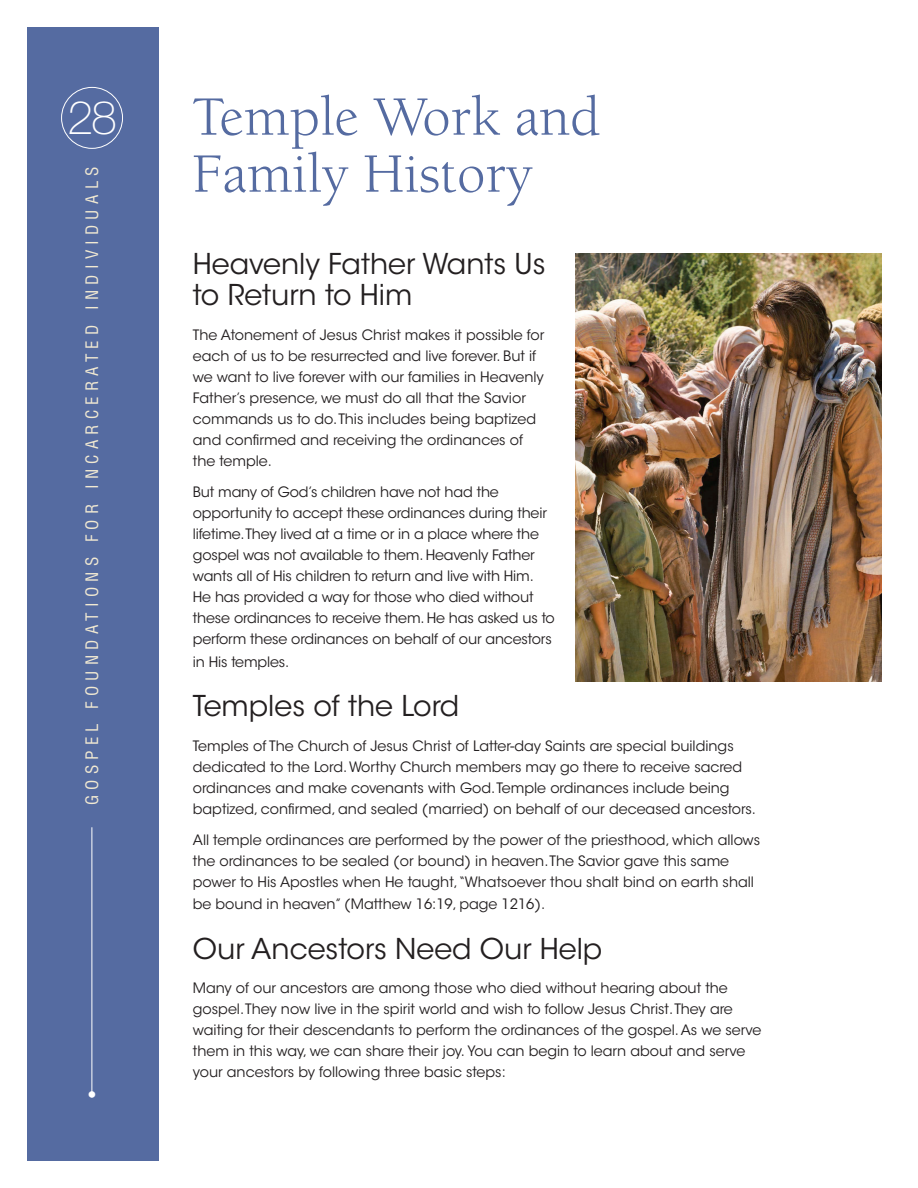
<style>
.page{position:relative;width:918px;height:1188px;background:#fff}
.page>*{position:absolute;margin:0;border:0;box-sizing:border-box;transform-origin:0 0}
.t1{font:57px/57px "Berkeley O Slds Lat";color:#556ba1}
.t2{font:100 46.5px "Helveticalds Lat";color:#fff}
.t3{font:28.5px/31.5px "Avant Gardelds Lat";color:#231f20}
.t4{font:300 18.15px "Helveticalds Lat";color:#fff}
.t5{font:condensed 16.8px "Helveticalds Lat";letter-spacing:.31em;color:#f1e9d2}
.t6{font:14.25px/21px "Avant Gardelds Lat";color:#231f20}
</style>
<div class="page">
<div style="left:27px;top:27px;width:131px;height:1134px;background:#556ba1"></div>
<div style="left:61px;top:87px;width:62px;height:62px;border:1px solid #fff;border-radius:50%"></div>
<hr style="left:92px;top:827px;width:1px;height:270px;background:#fff">
<img style="left:576px;top:254px;width:306px;height:427px">
<h2 class="t2" style="left:68px;top:81px;width:51px">28</h2>
<p class="t5" style="left:78px;top:805px;width:640px;rotate:-90deg">GOSPEL FOUNDATIONS FOR INCARCERATED INDIVIDUALS</p>
<p class="t4" style="left:87px;top:1080px;width:11px">•</p>
<h1 class="t1" style="left:192px;top:88px;width:410px">Temple Work and<br>Family History</h1>
<h3 class="t3" style="left:193px;top:247px;width:354px">Heavenly Father Wants Us to Return to Him</h3>
<p class="t6" style="left:193px;top:324px;width:353px">The Atonement of Jesus Christ makes it possible for each of us to be resurrected and live forever. But if we want to live forever with our families in Heavenly Father’s presence, we must do all that the Savior commands us to do. This includes being baptized and confirmed and receiving the ordinances of the temple.</p>
<p class="t6" style="left:193px;top:481px;width:364px">But many of God’s children have not had the opportunity to accept these ordinances during their lifetime.They lived at a time or in a place where the gospel was not available to them. Heavenly Father wants all of His children to return and live with Him.<br>He has provided a way for those who died without these ordinances to receive them. He has asked us to perform these ordinances on behalf of our ancestors</p>
<p class="t6" style="left:193px;top:650px;width:98px">in His temples.</p>
<h3 class="t3" style="left:193px;top:689px;width:268px">Temples of the Lord</h3>
<p class="t6" style="left:193px;top:734px;width:565px">Temples of The Church of Jesus Christ of Latter-day Saints are special buildings dedicated to the Lord. Worthy Church members may go there to receive sacred ordinances and make covenants with God. Temple ordinances include being baptized, confirmed, and sealed (married) on behalf of our deceased ancestors.</p>
<p class="t6" style="left:193px;top:828px;width:569px">All temple ordinances are performed by the power of the priesthood, which allows the ordinances to be sealed (or bound) in heaven. The Savior gave this same power to His Apostles when He taught,“Whatsoever thou shalt bind on earth shall</p>
<p class="t6" style="left:193px;top:893px;width:354px">be bound in heaven” (Matthew 16:19, page 1216).</p>
<h3 class="t3" style="left:193px;top:932px;width:411px">Our Ancestors Need Our Help</h3>
<p class="t6" style="left:193px;top:977px;width:570px">Many of our ancestors are among those who died without hearing about the gospel. They now live in the spirit world and wish to follow Jesus Christ. They are waiting for their descendants to perform the ordinances of the gospel. As we serve them in this way, we can share their joy. You can begin to learn about and serve your ancestors by following three basic steps:</p>
</div>
